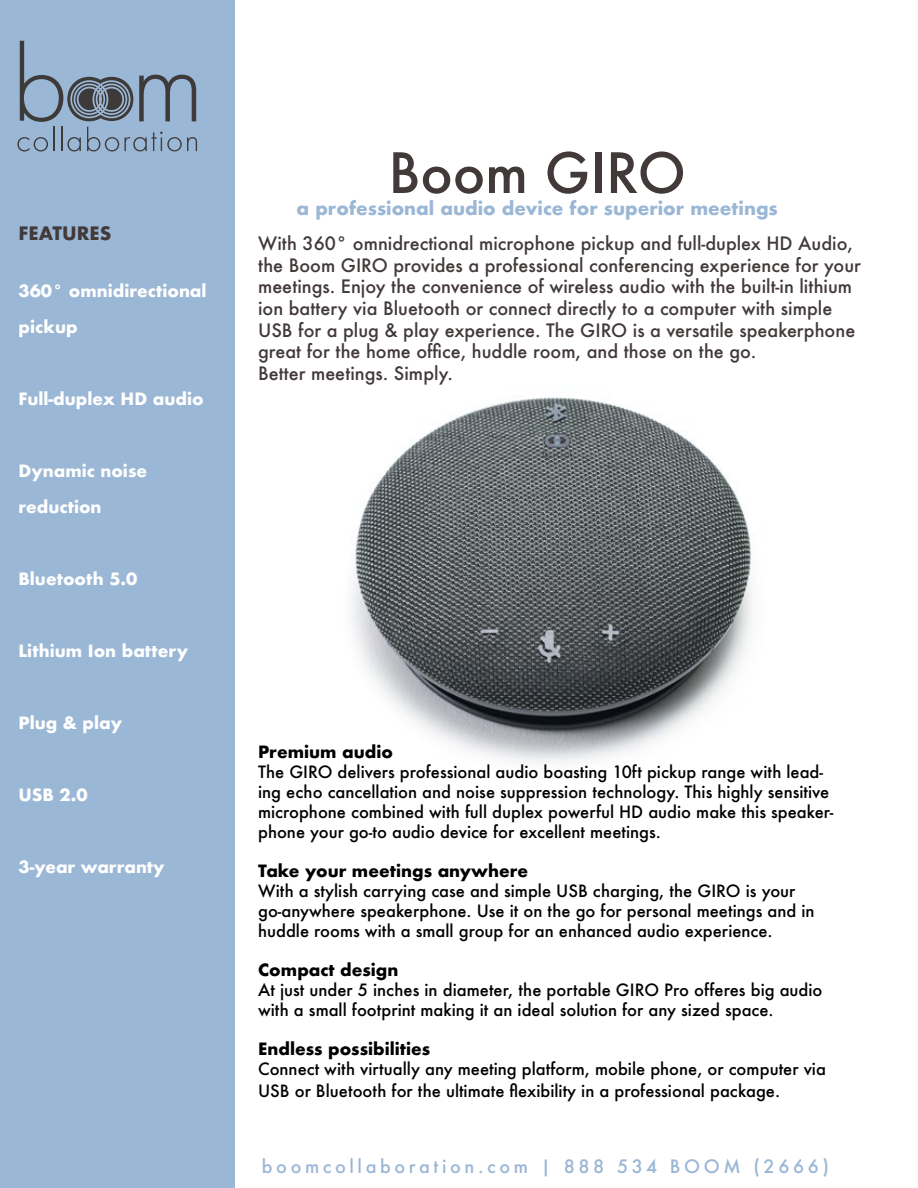
<style>
.page{position:relative;width:918px;height:1188px;background:#fff}
.page>*{position:absolute;margin:0;border:0;box-sizing:border-box;transform-origin:0 0}
.t1{font:500 54px "Futura";color:#423939}
.t2{font:500 18px/21.6px "Futura";color:#423939}
.t3{font:700 18px "Futura";color:#9bb7d6}
.t4{font:500 18px "Futura";letter-spacing:.2em;color:#9bb7d6}
.t5{font:700 18px "Futura";color:#423939}
.t6{font:500 16.5px/19.8px "Futura";color:#000}
.t7{font:700 16.5px/36px "Futura";color:#fff}
.t8{font:700 16.5px "Futura";color:#000}
</style>
<div class="page">
<div style="left:0;top:0;width:235px;height:1188px;background:#9bb7d6"></div>
<svg style="left:17px;top:41px;width:180px;height:110px"></svg>
<div style="left:93px;top:80px;width:38px;height:38px;border:2px solid #9cb7d6;border-radius:50%"></div>
<div style="left:96px;top:84px;width:31px;height:31px;border:2px solid #9cb7d6;border-radius:50%"></div>
<div style="left:99px;top:87px;width:25px;height:25px;border:2px solid #9cb7d6;border-radius:50%"></div>
<div style="left:70px;top:80px;width:38px;height:38px;border:2px solid #9cb7d6;border-radius:50%"></div>
<div style="left:74px;top:84px;width:31px;height:31px;border:2px solid #9cb7d6;border-radius:50%"></div>
<div style="left:77px;top:87px;width:25px;height:25px;border:2px solid #9cb7d6;border-radius:50%"></div>
<img style="left:352px;top:396px;width:403px;height:366px">
<p class="t5" style="left:19px;top:220px;width:94px">FEATURES</p>
<p class="t7" style="left:19px;top:273px;width:190px">360° omnidirectional pickup</p>
<p class="t7" style="left:19px;top:381px;width:187px">Full-duplex HD audio</p>
<p class="t7" style="left:19px;top:453px;width:130px">Dynamic noise reduction</p>
<p class="t7" style="left:19px;top:561px;width:120px">Bluetooth 5.0</p>
<p class="t7" style="left:19px;top:633px;width:171px">Lithium Ion battery</p>
<p class="t7" style="left:19px;top:705px;width:105px">Plug &amp; play</p>
<p class="t7" style="left:19px;top:777px;width:71px">USB 2.0</p>
<p class="t7" style="left:19px;top:849px;width:147px">3-year warranty</p>
<h1 class="t1" style="left:388px;top:136px;width:299px">Boom GIRO</h1>
<p class="t3" style="left:297px;top:195px;width:483px">a professional audio device for superior meetings</p>
<p class="t2" style="left:258px;top:233px;width:604px">With 360° omnidrectional microphone pickup and full-duplex HD Audio, the Boom GIRO provides a professional conferencing experience for your meetings. Enjoy the convenience of wireless audio with the built-in lithium ion battery via Bluetooth or connect directly to a computer with simple USB for a plug &amp; play experience. The GIRO is a versatile speakerphone great for the home office, huddle room, and those on the go.<br>Better meetings. Simply.</p>
<p class="t8" style="left:258px;top:740px;width:136px">Premium audio</p>
<p class="t6" style="left:258px;top:762px;width:577px">The GIRO delivers professional audio boasting 10ft pickup range with lead&shy;ing echo cancellation and noise suppression technology. This highly sensitive microphone combined with full duplex powerful HD audio make this speaker&shy;phone your go-to audio device for excellent meetings.</p>
<p class="t8" style="left:258px;top:859px;width:272px">Take your meetings anywhere</p>
<p class="t6" style="left:258px;top:881px;width:558px">With a stylish carrying case and simple USB charging, the GIRO is your go-anywhere speakerphone. Use it on the go for personal meetings and in huddle rooms with a small group for an enhanced audio experience.</p>
<p class="t8" style="left:258px;top:958px;width:142px">Compact design</p>
<p class="t6" style="left:258px;top:980px;width:566px">At just under 5 inches in diameter, the portable GIRO Pro offeres big audio with a small footprint making it an ideal solution for any sized space.</p>
<p class="t8" style="left:258px;top:1037px;width:174px">Endless possibilities</p>
<p class="t6" style="left:258px;top:1058px;width:569px;line-height:21.6px">Connect with virtually any meeting platform, mobile phone, or computer via<br>USB or Bluetooth for the ultimate flexibility in a professional package.</p>
<p class="t4" style="left:262px;top:1154px;width:569px">boomcollaboration.com | 888 534 BOOM (2666)</p>
</div>
